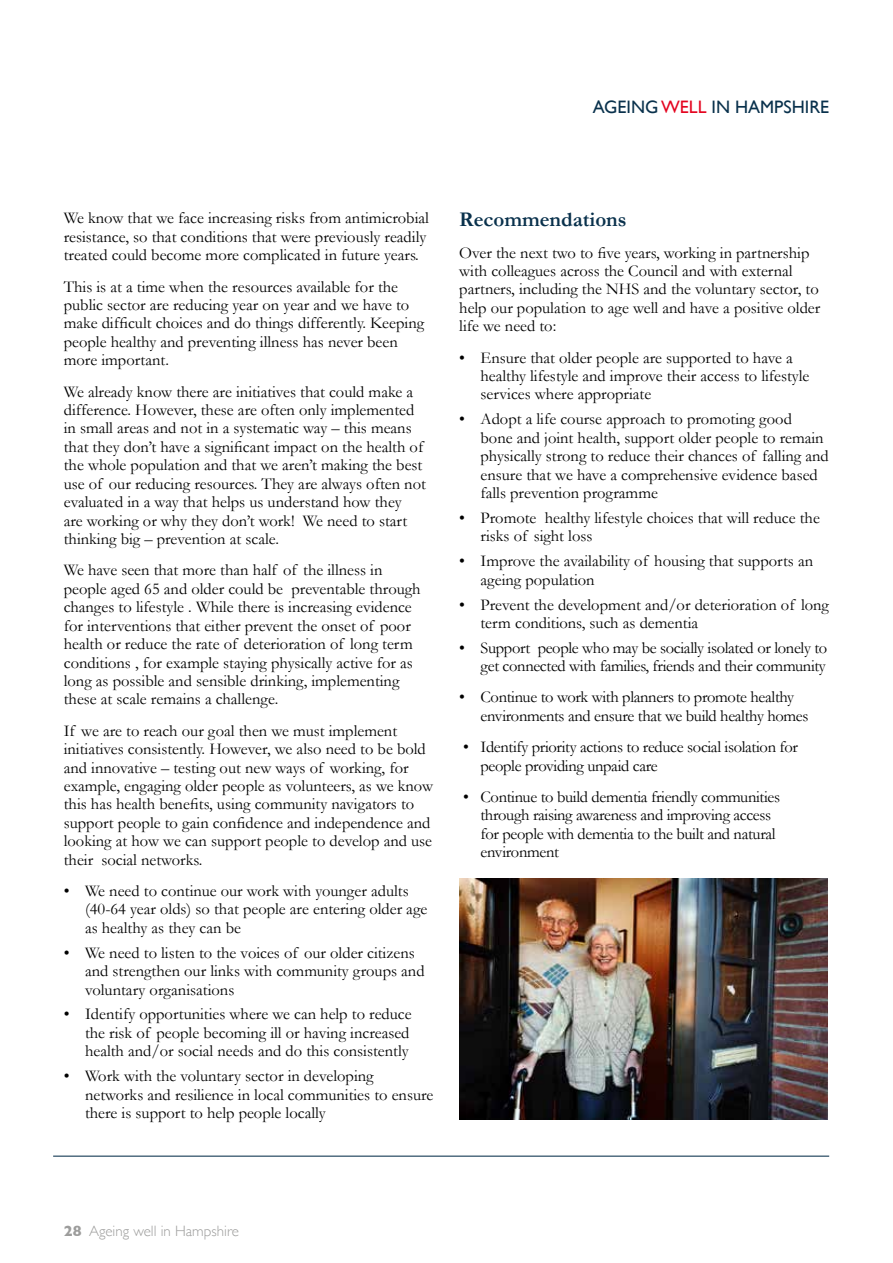
<style>
.page{position:relative;width:893px;height:1263px;background:#fff}
.page>*{position:absolute;margin:0;border:0;box-sizing:border-box;transform-origin:0 0}
.t1{font:700 21px "Garamond";color:#09314c}
.t2{font:18px "Gill Sans";color:#09314c}
.t3{font:16.5px/18.5px "Garamond";color:#000}
.t4{font:16.5px/18.5px "Garamond";letter-spacing:-.02em;color:#000}
.t5{font:300 15px "Gill Sans";color:#9d9d9c}
.s1{color:#e40520}
.s2{font-weight:700}
</style>
<div class="page">
<hr style="left:53px;top:1155px;width:776px;height:2px;background:#09314c">
<img style="left:459px;top:878px;width:369px;height:242px">
<p class="t2" style="left:593px;top:96px;width:238px">AGEING <span class="s1">WELL</span> IN HAMPSHIRE</p>
<p class="t3" style="left:64px;top:209px;width:367px">We know that we face increasing risks from antimicrobial resistance, so that conditions that were previously readily treated could become more complicated in future years.</p>
<p class="t3" style="left:64px;top:277px;width:362px">This is at a time when the resources available for the public sector are reducing year on year and we have to make difficult choices and do things differently. Keeping people healthy and preventing illness has never been more important.</p>
<p class="t3" style="left:64px;top:382px;width:364px">We already know there are initiatives that could make a difference. However, these are often only implemented in small areas and not in a systematic way – this means that they don’t have a significant impact on the health of the whole population and that we aren’t making the best use of our reducing resources. They are always often not evaluated in a way that helps us understand how they<br>are working or why they don’t work! We need to start thinking big – prevention at scale.</p>
<p class="t3" style="left:64px;top:561px;width:358px">We have seen that more than half of the illness in people aged 65 and older could be preventable through changes to lifestyle . While there is increasing evidence for interventions that either prevent the onset of poor health or reduce the rate of deterioration of long term conditions , for example staying physically active for as long as possible and sensible drinking, implementing these at scale remains a challenge.</p>
<p class="t3" style="left:64px;top:721px;width:371px">If we are to reach our goal then we must implement initiatives consistently. However, we also need to be bold and innovative – testing out new ways of working, for example, engaging older people as volunteers, as we know this has health benefits, using community navigators to support people to gain confidence and independence and looking at how we can support people to develop and use their social networks.</p>
<p class="t3" style="left:85px;top:881px;width:344px;text-indent:-21px">• We need to continue our work with younger adults (40-64 year olds) so that people are entering older age as healthy as they can be</p>
<p class="t3" style="left:85px;top:943px;width:341px;text-indent:-21px">• We need to listen to the voices of our older citizens and strengthen our links with community groups and voluntary organisations</p>
<p class="t3" style="left:85px;top:1005px;width:328px;text-indent:-21px">• Identify opportunities where we can help to reduce the risk of people becoming ill or having increased health and/or social needs and do this consistently</p>
<p class="t3" style="left:85px;top:1067px;width:350px;text-indent:-21px">• Work with the voluntary sector in developing networks and resilience in local communities to ensure there is support to help people locally</p>
<p class="t1" style="left:459px;top:207px;width:169px">Recommendations</p>
<p class="t3" style="left:459px;top:243px;width:363px">Over the next two to five years, working in partnership with colleagues across the Council and with external partners, including the NHS and the voluntary sector, to help our population to age well and have a positive older life we need to:</p>
<p class="t3" style="left:480px;top:348px;width:330px;text-indent:-21px">• Ensure that older people are supported to have a healthy lifestyle and improve their access to lifestyle services where appropriate</p>
<p class="t3" style="left:480px;top:410px;width:350px;text-indent:-21px">• Adopt a life course approach to promoting good<br>bone and joint health, support older people to remain physically strong to reduce their chances of falling and ensure that we have a comprehensive evidence based falls prevention programme</p>
<p class="t3" style="left:480px;top:508px;width:341px;text-indent:-21px">• Promote healthy lifestyle choices that will reduce the risks of sight loss</p>
<p class="t3" style="left:480px;top:552px;width:334px;text-indent:-21px">• Improve the availability of housing that supports an ageing population</p>
<p class="t3" style="left:480px;top:595px;width:350px;text-indent:-21px">• Prevent the development and/or deterioration of long term conditions, such as dementia</p>
<p class="t4" style="left:459px;top:638px;width:369px;text-align:right">• Support people who may be socially isolated or lonely to get connected with families, friends and their community</p>
<p class="t4" style="left:480px;top:688px;width:329px;text-indent:-21px">• Continue to work with planners to promote healthy environments and ensure that we build healthy homes</p>
<p class="t4" style="left:480px;top:737px;width:319px;text-indent:-17px">• Identify priority actions to reduce social isolation for people providing unpaid care</p>
<p class="t4" style="left:480px;top:787px;width:301px;text-indent:-17px">• Continue to build dementia friendly communities through raising awareness and improving access for people with dementia to the built and natural environment</p>
<p class="t5" style="left:64px;top:1219px;width:177px"><span class="s2">28</span> Ageing well in Hampshire</p>
</div>
